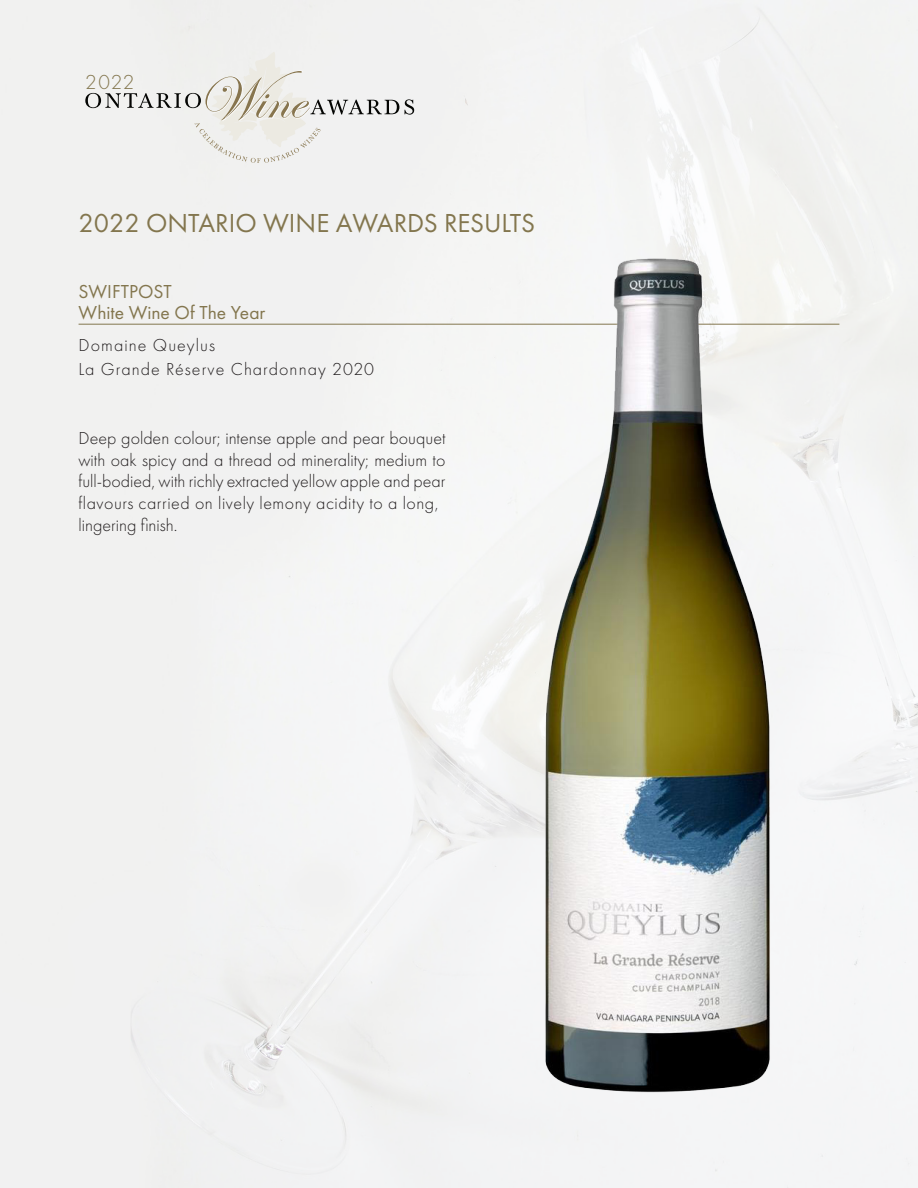
<style>
.page{position:relative;width:918px;height:1188px;background:#fff}
.page>*{position:absolute;margin:0;border:0;box-sizing:border-box;transform-origin:0 0}
.t1{font:27px "Futura PT";color:#83764e}
.t2{font:300 21px "Futura PT";color:#83764e}
.t3{font:19.5px "Futura PT";color:#83764e}
.t4{font:300 18px/21.6px "Futura PT";letter-spacing:.03em;color:#231f20;text-align:justify}
.t5{font:300 18px "Futura PT";letter-spacing:.06em;color:#231f20}
.t6{font:300 18px "Futura PT";color:#231f20}
</style>
<div class="page">
<svg style="left:405px;top:99px;width:9px;height:16px"></svg>
<svg style="left:85px;top:51px;width:314px;height:112px"></svg>
<hr style="left:79px;top:324px;width:760px;height:1px;background:#83764e">
<img style="left:483px;top:242px;width:346px;height:879px">
<p class="t2" style="left:85px;top:70px;width:51px">2022</p>
<p class="t1" style="left:79px;top:207px;width:458px">2022 ONTARIO WINE AWARDS RESULTS</p>
<p class="t3" style="left:79px;top:280px;width:95px">SWIFTPOST</p>
<p class="t3" style="left:79px;top:301px;width:188px">White Wine Of The Year</p>
<p class="t5" style="left:79px;top:334px;width:138px">Domaine Queylus</p>
<p class="t5" style="left:79px;top:358px;width:297px">La Grande Réserve Chardonnay 2020</p>
<p class="t4" style="left:79px;top:428px;width:368px">Deep golden colour; intense apple and pear bouquet with oak spicy and a thread od minerality; medium to full-bodied, with richly extracted yellow apple and pear flavours carried on lively lemony acidity to a long,</p>
<p class="t6" style="left:79px;top:514px;width:100px">lingering finish.</p>
</div>
